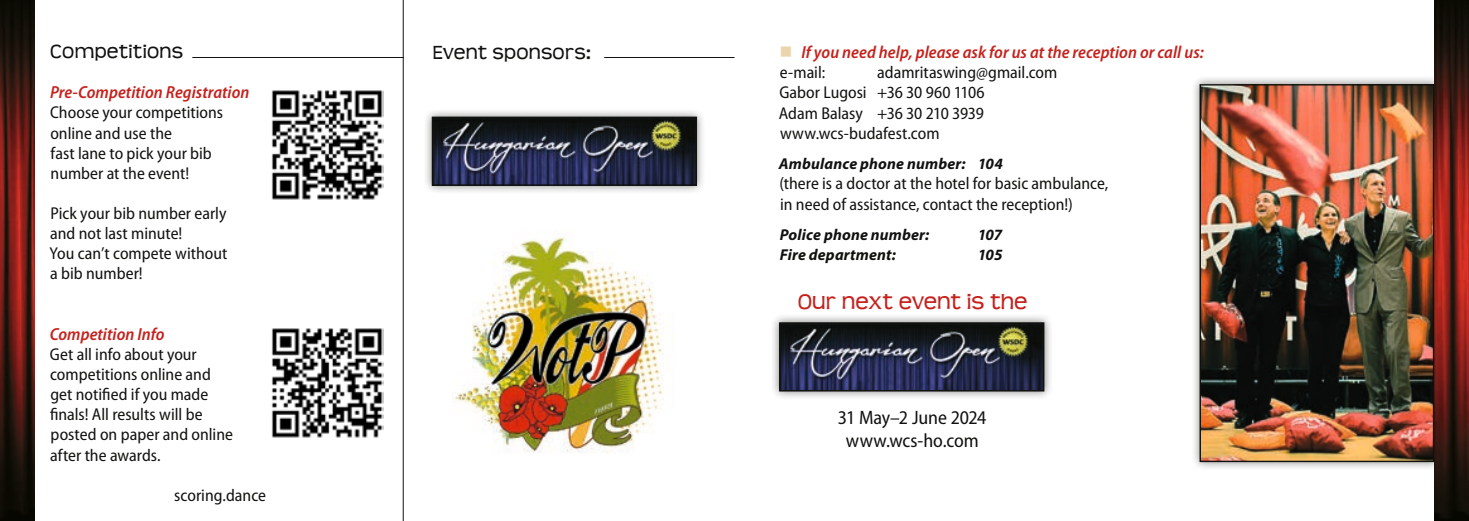
<style>
.page{position:relative;width:1469px;height:521px;background:#fff}
.page>*{position:absolute;margin:0;border:0;box-sizing:border-box;transform-origin:0 0}
.t1{font:23.8px "Teen";color:#c6211c}
.t2{font:21px "Teen";letter-spacing:.01em;color:#11110f}
.t3{font:semi-condensed 19.43px/22.8px "Myriad Pro";letter-spacing:-.005em;color:#11110f;text-align:center}
.t4{font:italic 600 semi-condensed 17.5px "Myriad Pro";letter-spacing:.005em;color:#c6211c}
.t5{font:semi-condensed 17.15px/20.1px "Myriad Pro";color:#11110f}
.t6{font:italic 700 15.75px "Myriad Pro";letter-spacing:.01em;color:#11110f}
.s1{color:#ebd5af}
</style>
<div class="page">
<div style="left:770px;top:314px;width:283px;height:87px;background:#11110f;opacity:.51"></div>
<img style="left:781px;top:324px;width:261px;height:65px">
<div style="left:779px;top:322px;width:265px;height:69px;border:1px solid #11110f"></div>
<img style="left:1434px;top:0;width:34px;height:521px">
<div style="left:1190px;top:76px;width:252px;height:395px;background:#11110f;opacity:.51"></div>
<img style="left:1201px;top:86px;width:231px;height:374px">
<div style="left:1199px;top:84px;width:235px;height:378px;border:1px solid #11110f"></div>
<div style="left:423px;top:108px;width:283px;height:87px;background:#11110f;opacity:.51"></div>
<img style="left:434px;top:119px;width:261px;height:65px">
<div style="left:432px;top:117px;width:265px;height:69px;border:1px solid #11110f"></div>
<hr style="left:604px;top:57px;width:130px;height:1px;background:#11110f">
<hr style="left:192px;top:57px;width:211px;height:1px;background:#11110f">
<img style="left:0;top:0;width:35px;height:521px">
<img style="left:452px;top:235px;width:212px;height:218px">
<hr style="left:403px;top:0;width:1px;height:521px;background:#11110f">
<img style="left:271px;top:90px;width:112px;height:110px">
<img style="left:271px;top:328px;width:112px;height:110px">
<p class="t2" style="left:50px;top:40px;width:134px">Competitions</p>
<p class="t2" style="left:433px;top:40px;width:159px">Event sponsors:</p>
<p class="t4" style="left:50px;top:83px;width:201px">Pre-Competition Registration</p>
<p class="t5" style="left:50px;top:103px;width:174px">Choose your competitions online and use the<br>fast lane to pick your bib number at the event!</p>
<p class="t5" style="left:50px;top:204px;width:179px">Pick your bib number early and not last minute!<br>You can’t compete without a bib number!</p>
<p class="t4" style="left:50px;top:324px;width:116px">Competition Info</p>
<p class="t5" style="left:50px;top:344px;width:185px">Get all info about your competitions online and get notified if you made finals! All results will be posted on paper and online after the awards.</p>
<p class="t5" style="left:174px;top:485px;width:93px">scoring.dance</p>
<p class="t4" style="left:779px;top:43px;width:425px"><span class="s1">■</span> If you need help, please ask for us at the reception or call us:</p>
<p class="t5" style="left:780px;top:63px;width:47px">e-mail:</p>
<p class="t5" style="left:779px;top:63px;width:280px;text-indent:98px">adamritaswing@gmail.com<br>Gabor Lugosi +36 30 960 1106<br>Adam Balasy +36 30 210 3939 www.wcs-budafest.com</p>
<p class="t6" style="left:779px;top:154px;width:225px">Ambulance phone number: 104</p>
<p class="t5" style="left:779px;top:174px;width:330px">(there is a doctor at the hotel for basic ambulance, in need of assistance, contact the reception!)</p>
<p class="t6" style="left:779px;top:224px;width:151px">Police phone number:</p>
<p class="t6" style="left:977px;top:224px;width:26px">107</p>
<p class="t6" style="left:779px;top:244px;width:118px">Fire department:</p>
<p class="t6" style="left:977px;top:244px;width:27px">105</p>
<h1 class="t1" style="left:797px;top:288px;width:231px">Our next event is the</h1>
<p class="t3" style="left:837px;top:406px;width:150px">31 May–2 June 2024 www.wcs-ho.com</p>
</div>
